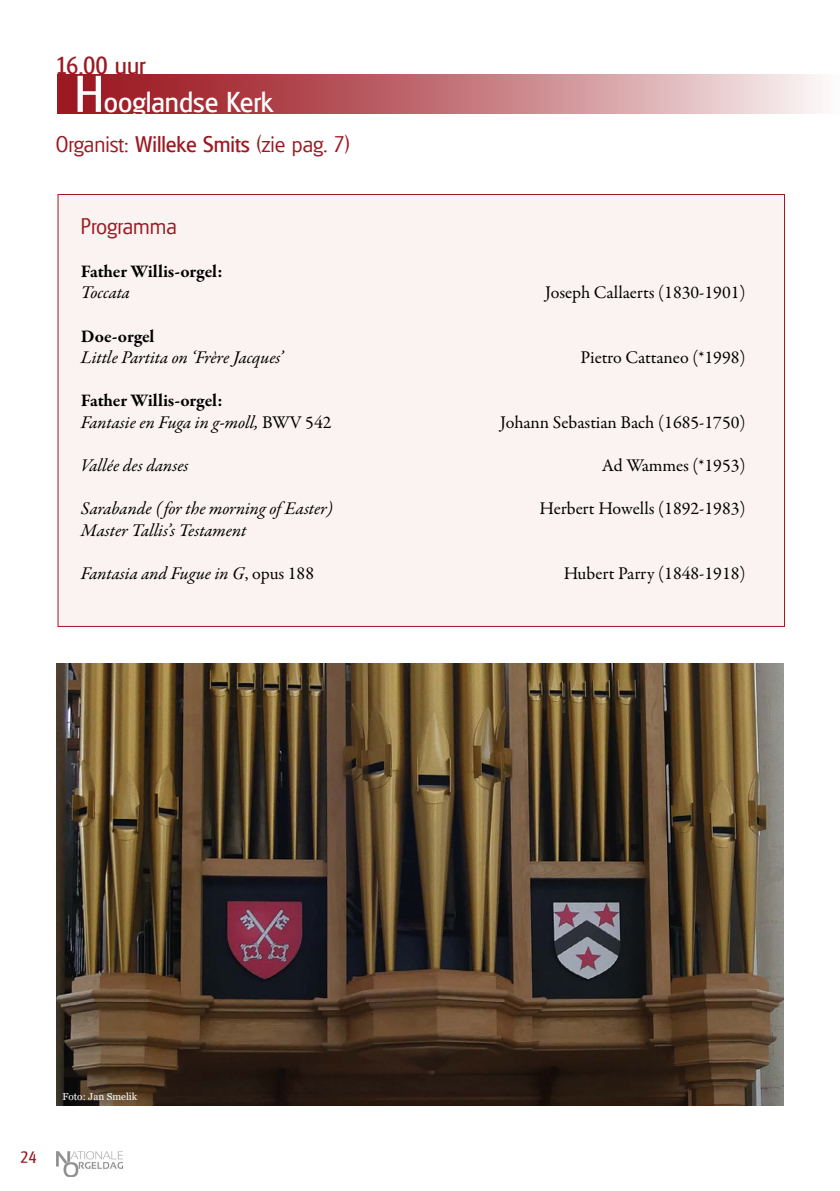
<style>
.page{position:relative;width:840px;height:1191px;background:#fff}
.page>*{position:absolute;margin:0;border:0;box-sizing:border-box;transform-origin:0 0}
.t1{font:28px "Glasgow";color:#fff}
.t2{font:24px "Glasgow";color:#9d1922}
.t3{font:300 22px "Glasgow";color:#9d1922}
.t4{font:italic 18px/21.6px "Garamond Premr Pro";letter-spacing:-.005em;color:#000}
.t5{font:18px "Garamond Premr Pro";color:#000}
.t6{font:700 18px "Garamond Premr Pro";letter-spacing:-.005em;color:#000}
.t7{font:16px "Glasgow";color:#9d1922}
.t8{font:10px "Georgia";color:#fff}
.s1{font-size:50px}
.s2{font-weight:400}
.s3{font-weight:700;font-style:normal}
.s4{font-style:normal}
</style>
<div class="page">
<img style="left:57px;top:1151px;width:66px;height:25px">
<svg style="left:58px;top:74px;width:761px;height:39px;background:#c4757a"></svg>
<div style="left:58px;top:194px;width:726px;height:432px;background:#faf3f1"></div>
<img style="left:57px;top:663px;width:725px;height:443px">
<h2 class="t2" style="left:55px;top:51px;width:92px">16.00 uur</h2>
<h1 class="t1" style="left:75px;top:85px;width:200px"><span class="s1">H</span>ooglandse Kerk</h1>
<p class="t3" style="left:56px;top:131px;width:295px">Organist: <span class="s2">Willeke Smits</span> (zie pag. 7)</p>
<p class="t3" style="left:81px;top:212px;width:97px">Programma</p>
<p class="t6" style="left:81px;top:260px;width:143px">Father Willis-orgel:</p>
<p class="t4" style="left:81px;top:283px;width:50px">Toccata</p>
<p class="t5" style="left:545px;top:282px;width:202px">Joseph Callaerts (1830-1901)</p>
<p class="t6" style="left:81px;top:325px;width:75px">Doe-orgel</p>
<p class="t4" style="left:81px;top:348px;width:203px">Little Partita on ‘Frère Jacques’</p>
<p class="t5" style="left:580px;top:347px;width:166px">Pietro Cattaneo (*1998)</p>
<p class="t4" style="left:81px;top:391px;width:252px"><span class="s3">Father Willis-orgel:<br></span>Fantasie en Fuga in g-moll, <span class="s4">BWV 542</span></p>
<p class="t5" style="left:500px;top:411px;width:247px">Johann Sebastian Bach (1685-1750)</p>
<p class="t4" style="left:81px;top:456px;width:109px">Vallée des danses</p>
<p class="t5" style="left:601px;top:455px;width:145px">Ad Wammes (*1953)</p>
<p class="t4" style="left:81px;top:499px;width:253px">Sarabande ( for the morning of Easter)</p>
<p class="t5" style="left:539px;top:498px;width:207px">Herbert Howells (1892-1983)</p>
<p class="t4" style="left:81px;top:520px;width:167px">Master Tallis’s Testament</p>
<p class="t4" style="left:81px;top:564px;width:234px">Fantasia and Fugue in G<span class="s4">, opus 188</span></p>
<p class="t5" style="left:563px;top:563px;width:183px">Hubert Parry (1848-1918)</p>
<p class="t7" style="left:20px;top:1147px;width:18px">24</p>
<p class="t8" style="left:62px;top:1090px;width:76px">Foto: Jan Smelik</p>
</div>
